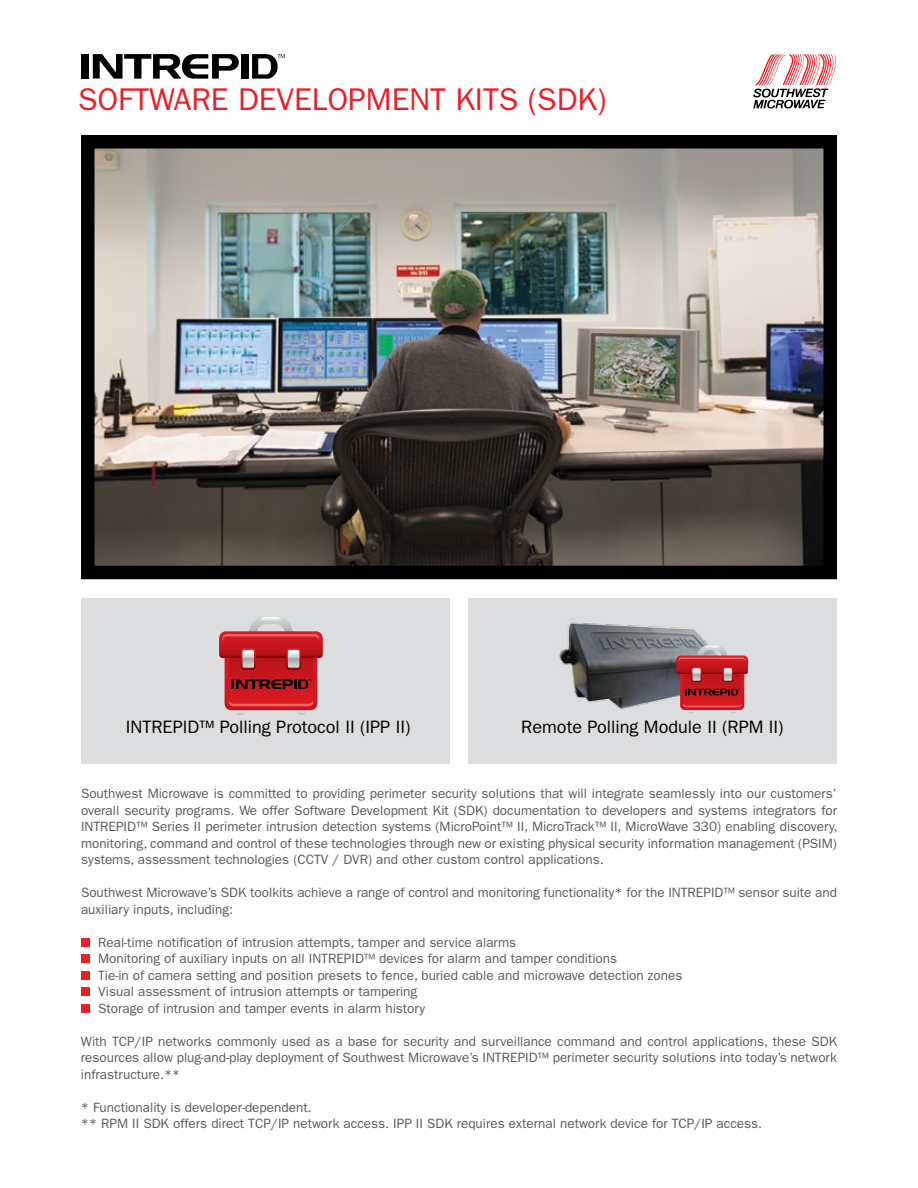
<style>
.page{position:relative;width:918px;height:1188px;background:#fff}
.page>*{position:absolute;margin:0;border:0;box-sizing:border-box;transform-origin:0 0}
.t1{font:31.5px "ITC Franklin Gothic Std";color:#ed1d24}
.t2{font:18px "ITC Franklin Gothic Std";color:#000}
.t3{font:13.5px/16.5px "ITC Franklin Gothic Std";color:#58595b}
</style>
<div class="page">
<div style="left:81px;top:598px;width:369px;height:166px;background:#dcddde"></div>
<div style="left:468px;top:598px;width:369px;height:166px;background:#dcddde"></div>
<img style="left:96px;top:150px;width:726px;height:414px">
<div style="left:81px;top:135px;width:756px;height:444px;border:14px solid #000"></div>
<svg style="left:753px;top:54px;width:83px;height:55px"></svg>
<div style="left:81px;top:54px;width:7px;height:25px;background:#000"></div>
<div style="left:241px;top:54px;width:7px;height:25px;background:#000"></div>
<svg style="left:93px;top:54px;width:146px;height:25px"></svg>
<svg style="left:252px;top:54px;width:33px;height:25px"></svg>
<div style="left:81px;top:938px;width:9px;height:9px;background:#ed1d24"></div>
<div style="left:81px;top:954px;width:9px;height:9px;background:#ed1d24"></div>
<div style="left:81px;top:971px;width:9px;height:9px;background:#ed1d24"></div>
<div style="left:81px;top:987px;width:9px;height:9px;background:#ed1d24"></div>
<div style="left:81px;top:1004px;width:9px;height:9px;background:#ed1d24"></div>
<img style="left:559px;top:622px;width:149px;height:87px">
<svg style="left:219px;top:617px;width:104px;height:98px"></svg>
<svg style="left:676px;top:645px;width:72px;height:68px"></svg>
<h1 class="t1" style="left:78px;top:81px;width:530px">SOFTWARE DEVELOPMENT KITS (SDK)</h1>
<h2 class="t2" style="left:126px;top:717px;width:286px">INTREPID™ Polling Protocol II (IPP II)</h2>
<h2 class="t2" style="left:521px;top:717px;width:264px">Remote Polling Module II (RPM II)</h2>
<p class="t3" style="left:81px;top:785px;width:758px;text-align:justify">Southwest Microwave is committed to providing perimeter security solutions that will integrate seamlessly into our customers’ overall security programs. We offer Software Development Kit (SDK) documentation to developers and systems integrators for INTREPID™ Series II perimeter intrusion detection systems (MicroPoint™ II, MicroTrack™ II, MicroWave 330) enabling discovery, monitoring, command and control of these technologies through new or existing physical security information management (PSIM) systems, assessment technologies (CCTV / DVR) and other custom control applications.</p>
<p class="t3" style="left:81px;top:884px;width:758px">Southwest Microwave’s SDK toolkits achieve a range of control and monitoring functionality* for the INTREPID™ sensor suite and auxiliary inputs, including:</p>
<p class="t3" style="left:98px;top:934px;width:586px">Real-time notification of intrusion attempts, tamper and service alarms<br>Monitoring of auxiliary inputs on all INTREPID™ devices for alarm and tamper conditions<br>Tie-in of camera setting and position presets to fence, buried cable and microwave detection zones Visual assessment of intrusion attempts or tampering<br>Storage of intrusion and tamper events in alarm history</p>
<p class="t3" style="left:81px;top:1033px;width:758px;text-align:justify">With TCP/IP networks commonly used as a base for security and surveillance command and control applications, these SDK resources allow plug-and-play deployment of Southwest Microwave’s INTREPID™ perimeter security solutions into today’s network infrastructure.**</p>
<p class="t3" style="left:81px;top:1099px;width:683px">* Functionality is developer-dependent.<br>** RPM II SDK offers direct TCP/IP network access. IPP II SDK requires external network device for TCP/IP access.</p>
</div>
